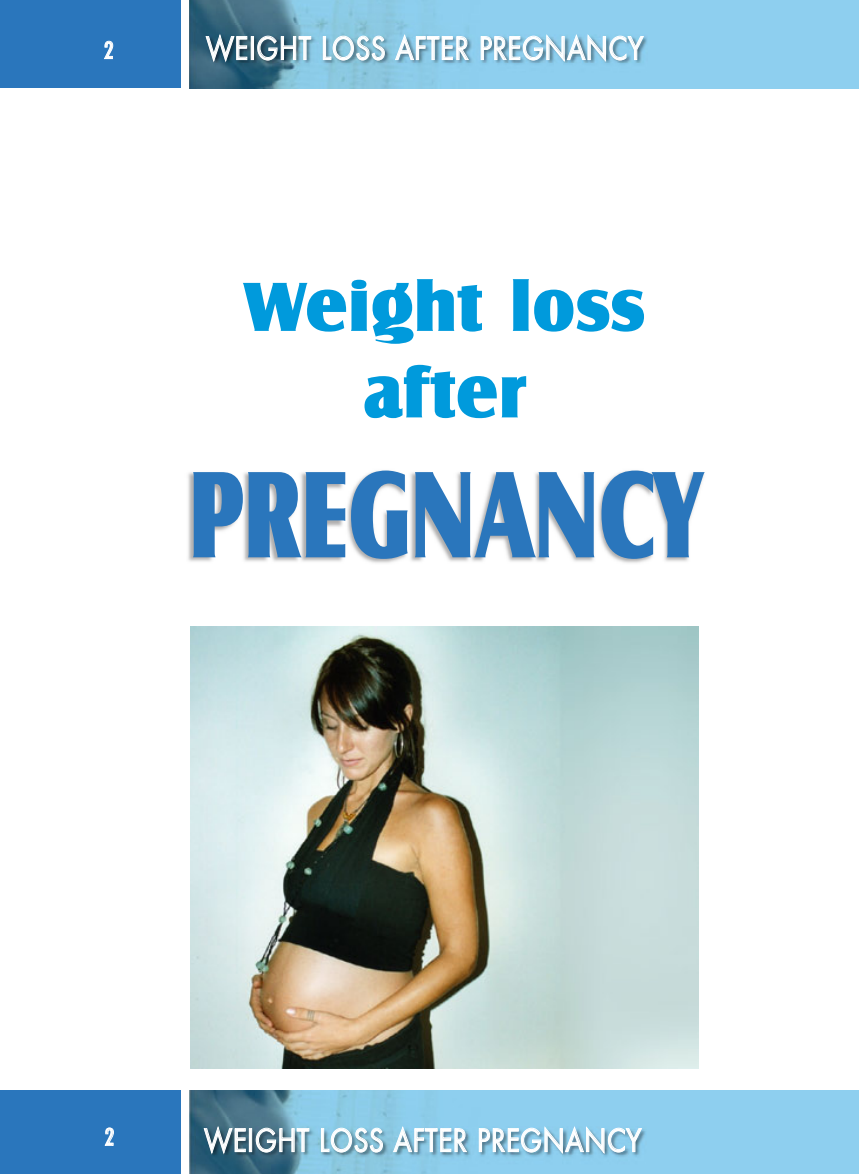
<style>
.page{position:relative;width:859px;height:1174px;background:#fff}
.page>*{position:absolute;margin:0;border:0;box-sizing:border-box;transform-origin:0 0}
.t1{font:127.8px "Castle T Ultr";color:#2a76bc;scale:.73 1}
.t2{font:72px/86.4px "Castle T Ultr";color:#009adc;text-align:center}
.t3{font:34.5px "Futura Cnd Norma";letter-spacing:.01em;color:#fff}
.t4{font:500 condensed 24px "Futura BT";color:#fff}
</style>
<div class="page">
<div style="left:0;top:0;width:181px;height:88px;background:#2a76bc"></div>
<img style="left:189px;top:0;width:670px;height:88px">
<div style="left:0;top:1090px;width:181px;height:84px;background:#2a76bc"></div>
<img style="left:189px;top:1090px;width:670px;height:84px">
<img style="left:198px;top:25px;width:661px;height:64px">
<img style="left:196px;top:1117px;width:642px;height:57px">
<img style="left:189px;top:471px;width:515px;height:92px">
<img style="left:190px;top:627px;width:508px;height:441px">
<p class="t4" style="left:104px;top:36px;width:11px">2</p>
<p class="t3" style="left:206px;top:33px;width:439px">XFJHIU MPTT BGUFS QSFHOBODZ</p>
<h2 class="t2" style="left:244px;top:263px;width:402px">Weight loss after</h2>
<h1 class="t1" style="left:189px;top:438px;width:704px">PREGNANCY</h1>
<p class="t4" style="left:105px;top:1123px;width:11px">2</p>
<p class="t3" style="left:204px;top:1125px;width:439px">XFJHIU MPTT BGUFS QSFHOBODZ</p>
</div>
